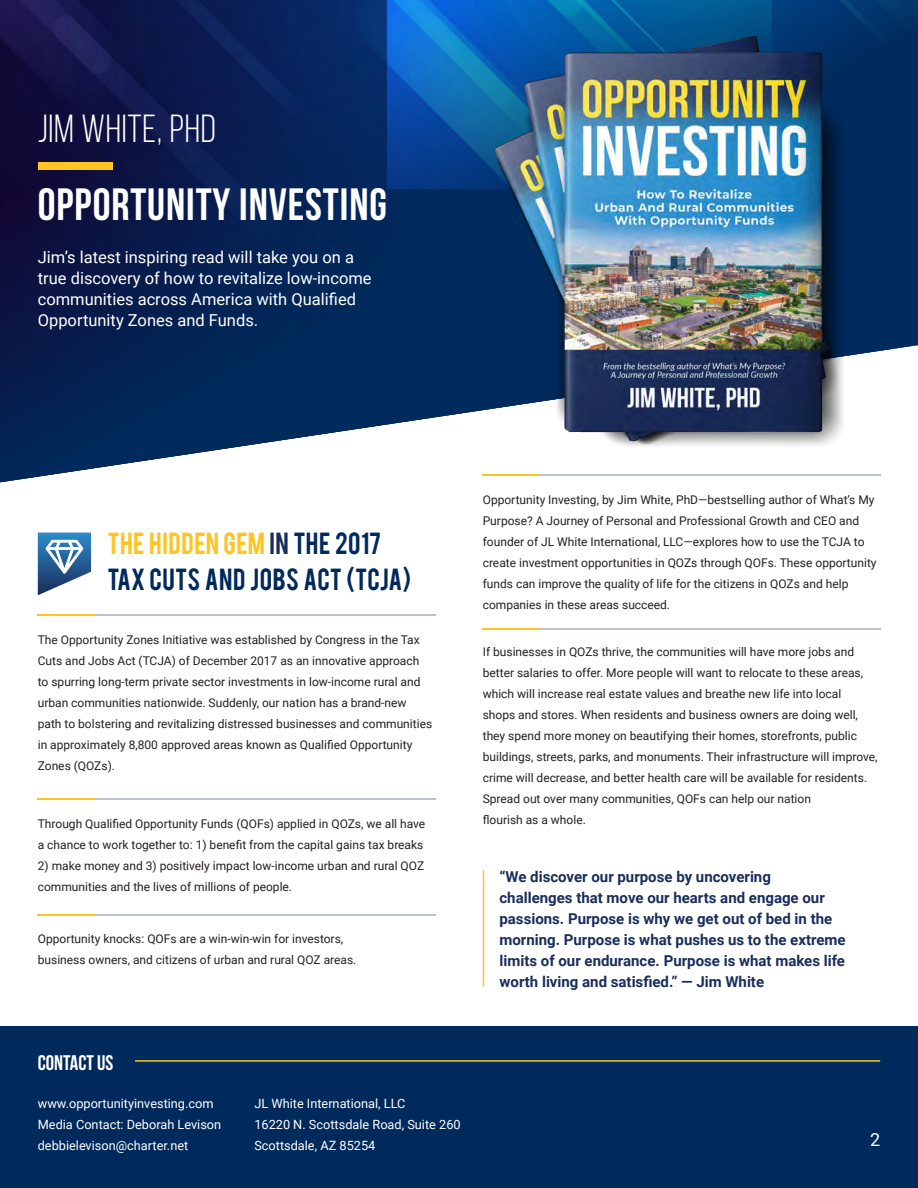
<style>
.page{position:relative;width:918px;height:1188px;background:#fff}
.page>*{position:absolute;margin:0;border:0;box-sizing:border-box;transform-origin:0 0}
.t1{font:700 45px "Bebas Neue";letter-spacing:.02em;color:#fff}
.t2{font:39px "Bebas Neue";letter-spacing:.02em;color:#fff}
.t3{font:24px/36px "Bebas";letter-spacing:.015em;color:#00295c}
.t4{font:700 21px "Bebas Neue";color:#fff}
.t5{font:18px "Roboto";color:#fff}
.t6{font:16.5px/21px "Roboto";color:#fff}
.t7{font:700 15px/21px "Roboto";color:#192e5a}
.t8{font:12.75px/21px "Roboto";color:#fff}
.t9{font:12px/21px "Roboto";color:#231f20}
.s1{color:#fec422}
.s2{color:#192e5a}
</style>
<div class="page">
<div style="left:0;top:1026px;width:918px;height:162px;background:#00295c"></div>
<hr style="left:135px;top:1060px;width:745px;height:2px;background:#fec422">
<svg style="left:0;top:0;width:918px;height:483px;background:#293c68"></svg>
<img style="left:332px;top:8px;width:586px;height:448px">
<div style="left:38px;top:162px;width:74px;height:8px;background:#fec422"></div>
<svg style="left:38px;top:533px;width:53px;height:62px"></svg>
<hr style="left:95px;top:615px;width:340px;height:1px;background:#1b2e5a">
<hr style="left:38px;top:615px;width:57px;height:1px;background:#fec422">
<hr style="left:540px;top:474px;width:340px;height:1px;background:#1b2e5a">
<hr style="left:483px;top:474px;width:57px;height:1px;background:#fec422">
<hr style="left:95px;top:799px;width:340px;height:1px;background:#1b2e5a">
<hr style="left:38px;top:799px;width:57px;height:1px;background:#fec422">
<hr style="left:540px;top:629px;width:340px;height:1px;background:#1b2e5a">
<hr style="left:483px;top:629px;width:57px;height:1px;background:#fec422">
<hr style="left:95px;top:914px;width:340px;height:2px;background:#1b2e5a">
<hr style="left:38px;top:914px;width:57px;height:2px;background:#fec422">
<hr style="left:483px;top:870px;width:1px;height:117px;background:#ffc425">
<p class="t2" style="left:38px;top:108px;width:180px">Jim White, PhD</p>
<p class="t1" style="left:38px;top:180px;width:351px">OPPORTUNITY INVESTING</p>
<p class="t6" style="left:38px;top:246px;width:335px">Jim’s latest inspiring read will take you on a true discovery of how to revitalize low-income communities across America with Qualified Opportunity Zones and Funds.</p>
<p class="t3" style="left:107px;top:524px;width:305px"><span class="s1">THE HIDDEN GEM</span> <span class="s2">IN</span> THE 2017<br>TAX CUTs AND JOBS ACT (TCJA)</p>
<p class="t9" style="left:38px;top:629px;width:396px">The Opportunity Zones Initiative was established by Congress in the Tax Cuts and Jobs Act (TCJA) of December 2017 as an innovative approach to spurring long-term private sector investments in low-income rural and urban communities nationwide. Suddenly, our nation has a brand-new path to bolstering and revitalizing distressed businesses and communities in approximately 8,800 approved areas known as Qualified Opportunity Zones (QOZs).</p>
<p class="t9" style="left:38px;top:812px;width:389px">Through Qualified Opportunity Funds (QOFs) applied in QOZs, we all have a chance to work together to: 1) benefit from the capital gains tax breaks</p>
<p class="t9" style="left:38px;top:854px;width:388px">2) make money and 3) positively impact low-income urban and rural QOZ communities and the lives of millions of people.</p>
<p class="t9" style="left:38px;top:928px;width:320px">Opportunity knocks: QOFs are a win-win-win for investors, business owners, and citizens of urban and rural QOZ areas.</p>
<p class="t9" style="left:483px;top:488px;width:395px">Opportunity Investing, by Jim White, PhD—bestselling author of What’s My Purpose? A Journey of Personal and Professional Growth and CEO and founder of JL White International, LLC—explores how to use the TCJA to create investment opportunities in QOZs through QOFs. These opportunity funds can improve the quality of life for the citizens in QOZs and help companies in these areas succeed.</p>
<p class="t9" style="left:483px;top:640px;width:396px">If businesses in QOZs thrive, the communities will have more jobs and better salaries to offer. More people will want to relocate to these areas, which will increase real estate values and breathe new life into local<br>shops and stores. When residents and business owners are doing well, they spend more money on beautifying their homes, storefronts, public buildings, streets, parks, and monuments. Their infrastructure will improve, crime will decrease, and better health care will be available for residents.<br>Spread out over many communities, QOFs can help our nation<br>flourish as a whole.</p>
<p class="t7" style="left:500px;top:865px;width:273px">“We discover our purpose by uncovering</p>
<p class="t7" style="left:500px;top:886px;width:348px">challenges that move our hearts and engage our passions. Purpose is why we get out of bed in the morning. Purpose is what pushes us to the extreme limits of our endurance. Purpose is what makes life worth living and satisfied.” — Jim White</p>
<h3 class="t4" style="left:38px;top:1051px;width:77px">CONTACT US</h3>
<p class="t8" style="left:38px;top:1093px;width:177px">www.opportunityinvesting.com</p>
<p class="t8" style="left:38px;top:1114px;width:185px">Media Contact: Deborah Levison</p>
<p class="t8" style="left:38px;top:1135px;width:152px">debbielevison@charter.net</p>
<p class="t8" style="left:254px;top:1093px;width:208px">JL White International, LLC<br>16220 N. Scottsdale Road, Suite 260<br>Scottsdale, AZ 85254</p>
<p class="t5" style="left:870px;top:1127px;width:12px">2</p>
</div>
